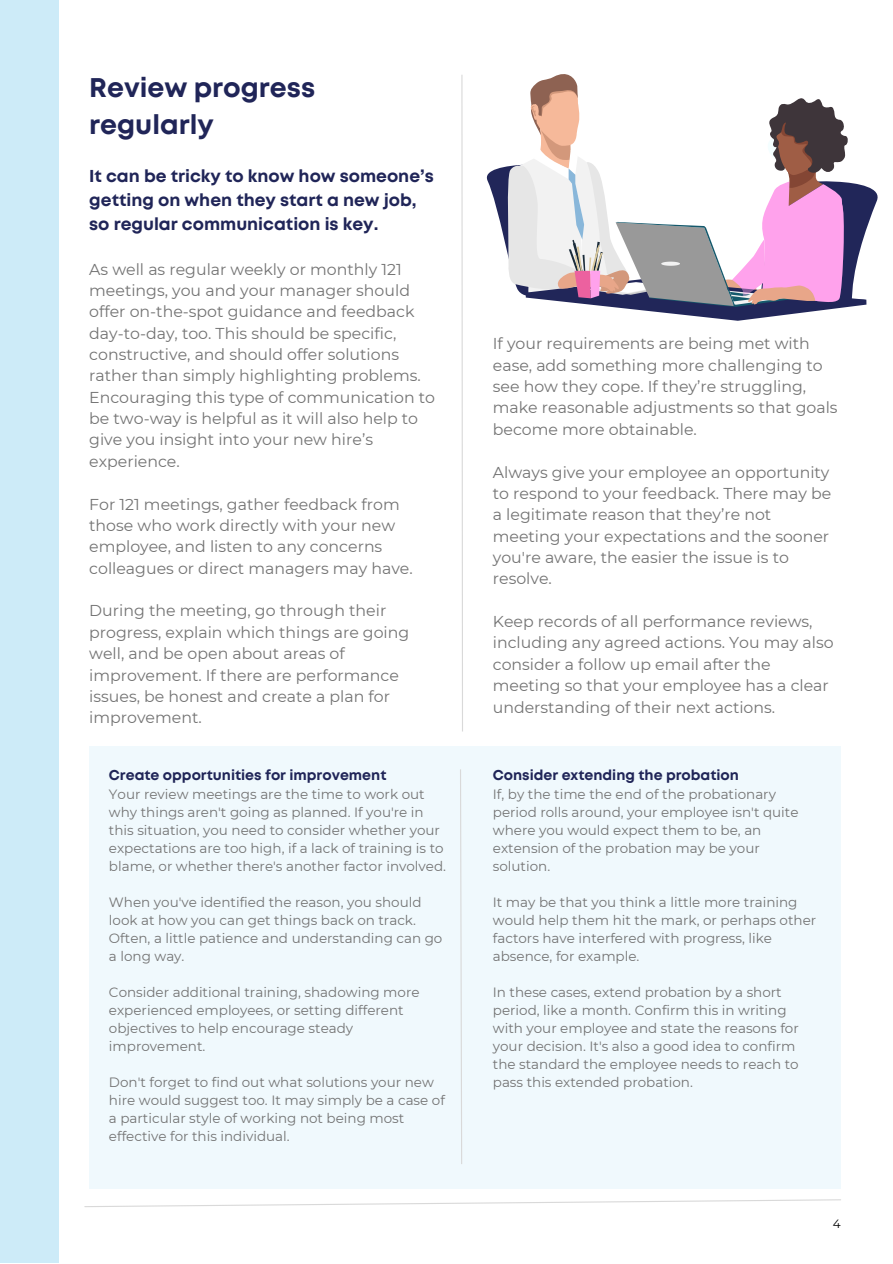
<style>
.page{position:relative;width:893px;height:1264px;background:#fff}
.page>*{position:absolute;margin:0;border:0;box-sizing:border-box;transform-origin:0 0}
.t1{font:700 27px/37px "Mont";color:#202558}
.t2{font:700 17.25px/23.5px "Mont";color:#202558}
.t3{font:15.75px/21.3px "Montserrat";color:#737373}
.t4{font:700 14.25px "Mont";color:#202558}
.t5{font:13.5px/18px "Montserrat";color:#737373}
.t6{font:12px "Montserrat";color:#000}
</style>
<div class="page">
<div style="left:0;top:0;width:59px;height:1262px;background:#cdebf8"></div>
<svg style="left:84px;top:1199px;width:757px;height:8px"></svg>
<svg style="left:461px;top:75px;width:2px;height:657px"></svg>
<svg style="left:486px;top:75px;width:392px;height:246px"></svg>
<div style="left:89px;top:746px;width:751px;height:441px;background:#f0f9fd"></div>
<svg style="left:460px;top:769px;width:2px;height:395px"></svg>
<p class="t1" style="left:89px;top:71px;width:227px">Review progress regularly</p>
<p class="t2" style="left:89px;top:166px;width:346px">It can be tricky to know how someone’s getting on when they start a new job, so regular communication is key.</p>
<p class="t3" style="left:89px;top:258px;width:347px">As well as regular weekly or monthly 121 meetings, you and your manager should offer on-the-spot guidance and feedback day-to-day, too. This should be specific, constructive, and should offer solutions rather than simply highlighting problems.<br>Encouraging this type of communication to be two-way is helpful as it will also help to give you insight into your new hire’s experience.</p>
<p class="t3" style="left:89px;top:493px;width:325px">For 121 meetings, gather feedback from those who work directly with your new employee, and listen to any concerns colleagues or direct managers may have.</p>
<p class="t3" style="left:89px;top:600px;width:321px">During the meeting, go through their progress, explain which things are going well, and be open about areas of improvement. If there are performance issues, be honest and create a plan for improvement.</p>
<p class="t4" style="left:109px;top:770px;width:279px">Create opportunities for improvement</p>
<p class="t5" style="left:109px;top:785px;width:338px">Your review meetings are the time to work out why things aren't going as planned. If you're in this situation, you need to consider whether your expectations are too high, if a lack of training is to blame, or whether there's another factor involved.</p>
<p class="t5" style="left:109px;top:893px;width:335px">When you've identified the reason, you should look at how you can get things back on track.<br>Often, a little patience and understanding can go a long way.</p>
<p class="t5" style="left:109px;top:983px;width:312px">Consider additional training, shadowing more experienced employees, or setting different objectives to help encourage steady improvement.</p>
<p class="t5" style="left:109px;top:1073px;width:337px">Don't forget to find out what solutions your new hire would suggest too. It may simply be a case of a particular style of working not being most effective for this individual.</p>
<p class="t3" style="left:493px;top:333px;width:346px">If your requirements are being met with ease, add something more challenging to see how they cope. If they’re struggling, make reasonable adjustments so that goals become more obtainable.</p>
<p class="t3" style="left:493px;top:461px;width:340px">Always give your employee an opportunity to respond to your feedback. There may be a legitimate reason that they’re not meeting your expectations and the sooner you're aware, the easier the issue is to resolve.</p>
<p class="t3" style="left:493px;top:611px;width:342px">Keep records of all performance reviews, including any agreed actions. You may also consider a follow up email after the meeting so that your employee has a clear understanding of their next actions.</p>
<p class="t4" style="left:493px;top:770px;width:247px">Consider extending the probation</p>
<p class="t5" style="left:493px;top:785px;width:307px">If, by the time the end of the probationary period rolls around, your employee isn't quite where you would expect them to be, an extension of the probation may be your solution.</p>
<p class="t5" style="left:493px;top:893px;width:325px">It may be that you think a little more training would help them hit the mark, or perhaps other factors have interfered with progress, like absence, for example.</p>
<p class="t5" style="left:493px;top:983px;width:307px">In these cases, extend probation by a short period, like a month. Confirm this in writing with your employee and state the reasons for your decision. It's also a good idea to confirm the standard the employee needs to reach to pass this extended probation.</p>
<p class="t6" style="left:832px;top:1216px;width:9px">4</p>
</div>
